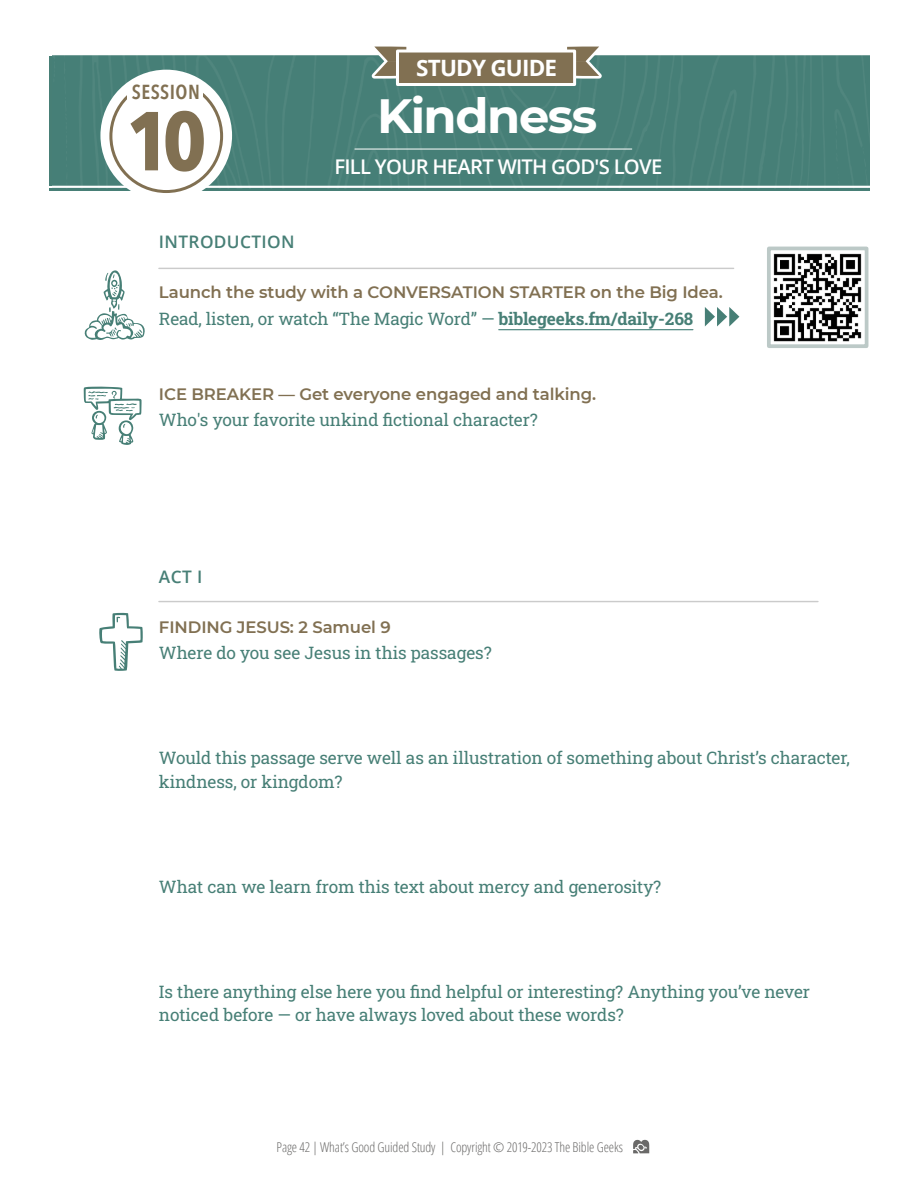
<style>
.page{position:relative;width:918px;height:1188px;background:#fff}
.page>*{position:absolute;margin:0;border:0;box-sizing:border-box;transform-origin:0 0}
.t1{font:700 82.5px "Avenir Next Condensed";color:#817052}
.t2{font:700 48px "Montserrat";letter-spacing:-.03em;color:#fff}
.t3{font:700 22.5px "Open Sans";letter-spacing:-.035em;color:#fff}
.t4{font:600 20.25px "Open Sans";letter-spacing:-.035em;color:#fff}
.t5{font:600 20.25px "Avenir Next Condensed";letter-spacing:.02em;color:#817052}
.t6{font:17.25px/23.2px "Roboto Slab";letter-spacing:-.005em;color:#477f76}
.t7{font:600 17.25px "Open Sans";letter-spacing:.02em;color:#477f76}
.t8{font:600 16.5px "Montserrat";letter-spacing:-.005em;color:#817052}
.t9{font:300 13.5px "Open Sans Condensed";letter-spacing:-.01em;color:#6a6968}
.s1{font-weight:700}
</style>
<div class="page">
<hr style="left:49px;top:188px;width:820px;height:2px;background:#477f76">
<svg style="left:633px;top:1140px;width:16px;height:13px"></svg>
<hr style="left:499px;top:329px;width:194px;height:1px;background:#447f77">
<svg style="left:99px;top:613px;width:44px;height:58px"></svg>
<svg style="left:84px;top:387px;width:58px;height:58px"></svg>
<hr style="left:159px;top:268px;width:575px;height:1px;background:#cbcbcb">
<hr style="left:159px;top:601px;width:659px;height:1px;background:#cbcbcb">
<img style="left:773px;top:253px;width:89px;height:89px">
<img style="left:52px;top:55px;width:817px;height:134px">
<hr style="left:355px;top:149px;width:277px;height:1px;background:#fff">
<svg style="left:567px;top:46px;width:44px;height:35px"></svg>
<svg style="left:362px;top:46px;width:45px;height:35px"></svg>
<div style="left:396px;top:50px;width:180px;height:36px;background:#817052;border:3px solid #fff"></div>
<div style="left:100px;top:70px;width:132px;height:131px;background:#fff;border-radius:50%"></div>
<div style="left:109px;top:79px;width:114px;height:114px;border:3px solid #817052;border-radius:50%"></div>
<div style="left:128px;top:88px;width:75px;height:22px;background:#fff"></div>
<div style="left:148px;top:79px;width:36px;height:21px;background:#fff"></div>
<div style="left:136px;top:82px;width:61px;height:22px;background:#fff"></div>
<svg style="left:84px;top:270px;width:61px;height:70px"></svg>
<svg style="left:705px;top:307px;width:34px;height:19px"></svg>
<p class="t5" style="left:132px;top:79px;width:69px">SESSION</p>
<h1 class="t1" style="left:127px;top:88px;width:81px">10</h1>
<h3 class="t3" style="left:416px;top:59px;width:142px">STUDY GUIDE</h3>
<h2 class="t2" style="left:377px;top:87px;width:222px">Kindness</h2>
<p class="t4" style="left:334px;top:158px;width:329px">FILL YOUR HEART WITH GOD'S LOVE</p>
<p class="t7" style="left:159px;top:235px;width:137px">INTRODUCTION</p>
<p class="t8" style="left:159px;top:282px;width:565px">Launch the study with a CONVERSATION STARTER on the Big Idea.</p>
<p class="t6" style="left:159px;top:306px;width:536px">Read, listen, or watch “The Magic Word” — <span class="s1">biblegeeks.fm/daily-268</span></p>
<p class="t8" style="left:159px;top:384px;width:439px">ICE BREAKER — Get everyone engaged and talking.</p>
<p class="t6" style="left:159px;top:408px;width:380px">Who's your favorite unkind fictional character?</p>
<p class="t7" style="left:159px;top:570px;width:45px">ACT I</p>
<p class="t8" style="left:159px;top:617px;width:233px">FINDING JESUS: 2 Samuel 9</p>
<p class="t6" style="left:159px;top:641px;width:334px">Where do you see Jesus in this passages?</p>
<p class="t6" style="left:159px;top:746px;width:693px">Would this passage serve well as an illustration of something about Christ’s character, kindness, or kingdom?</p>
<p class="t6" style="left:159px;top:874px;width:504px">What can we learn from this text about mercy and generosity?</p>
<p class="t6" style="left:159px;top:979px;width:653px">Is there anything else here you find helpful or interesting? Anything you’ve never noticed before — or have always loved about these words?</p>
<p class="t9" style="left:277px;top:1142px;width:348px">Page 42 | What’s Good Guided Study | Copyright © 2019-2023 The Bible Geeks</p>
</div>
